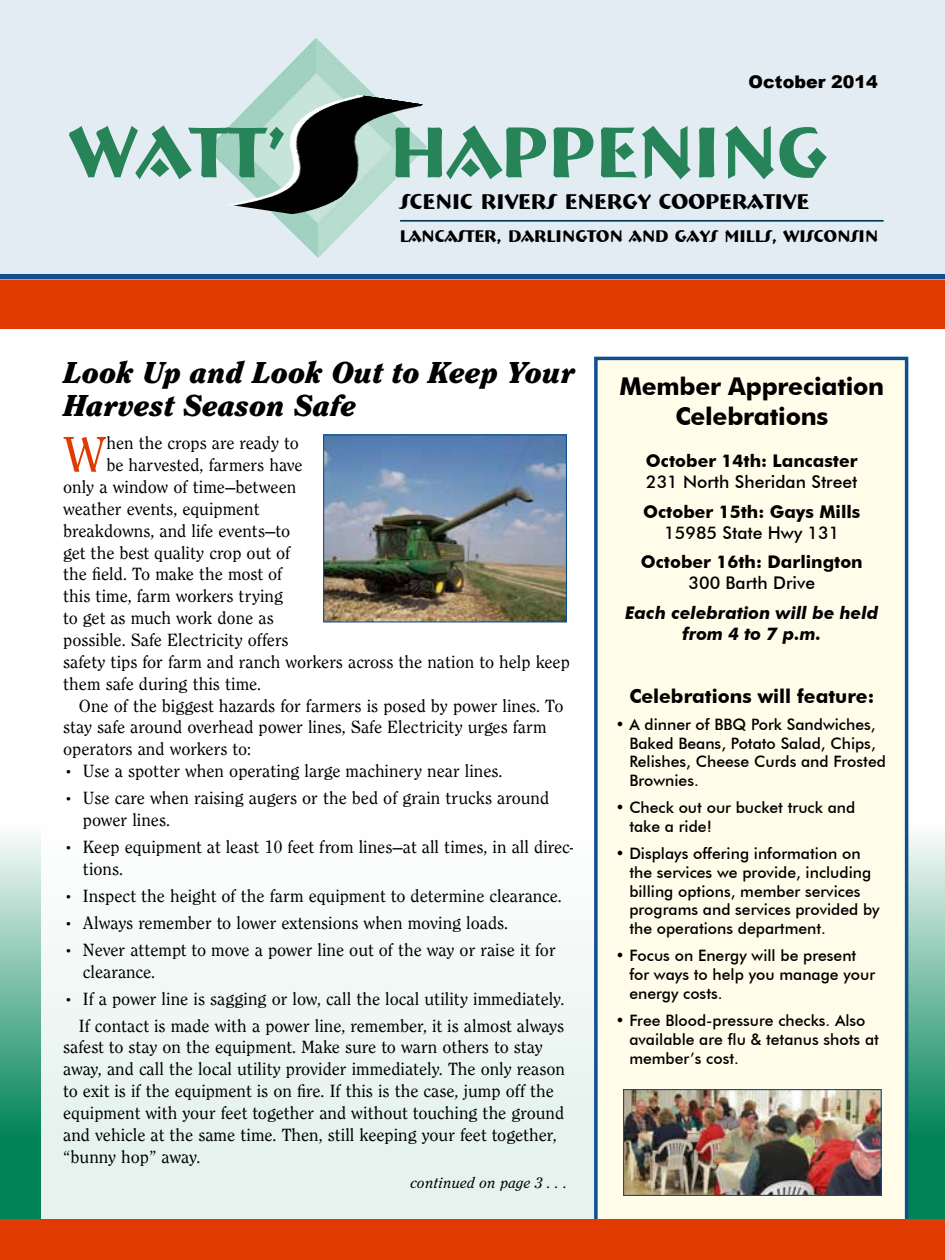
<style>
.page{position:relative;width:945px;height:1260px;background:#fff}
.page>*{position:absolute;margin:0;border:0;box-sizing:border-box;transform-origin:0 0}
.t1{font:700 73.15px "Bremen BT";color:#268458}
.t2{font:51.1px "Clearface Regular DTC";color:#e13b01}
.t3{font:31.5px/33.2px "Clearface Black Italic DTC";color:#000}
.t4{font:700 24.5px/29.4px "Futura BT";letter-spacing:-.01em;color:#000;text-align:center}
.t5{font:700 22.05px "Bremen BT";color:#000}
.t6{font:700 19.25px "Futura BT";color:#000}
.t7{font:18.38px/21.9px "Clearface Regular DTC";color:#000}
.t8{font:700 17.5px "Futura BT";color:#000}
.t9{font:500 17.5px "Futura BT";color:#000}
.t10{font:italic 700 17.5px/21px "Futura BT";color:#000;text-align:center}
.t11{font:900 17.5px "Arial";color:#000}
.t12{font:700 17.32px "Bremen BT";color:#000}
.t13{font:500 15.75px/18.9px "Futura BT";color:#000}
.t14{font:15.75px "Clearface Regular Italic DTC";color:#000}
</style>
<div class="page">
<svg style="left:0;top:811px;width:945px;height:409px;background:#6bb499"></svg>
<div style="left:41px;top:339px;width:581px;height:880px;background:linear-gradient(to bottom,#fff,#e9f4f0)"></div>
<div style="left:0;top:0;width:945px;height:278px;background:#e4ecf3"></div>
<hr style="left:400px;top:220px;width:484px;height:2px;background:#00395c">
<img style="left:207px;top:38px;width:220px;height:220px">
<img style="left:223px;top:89px;width:194px;height:129px">
<img style="left:230px;top:90px;width:193px;height:129px">
<div style="left:594px;top:357px;width:314px;height:889px;background:#fffde9;border:4px solid #0e4f91"></div>
<div style="left:0;top:274px;width:945px;height:5px;background:#0e4f91"></div>
<div style="left:0;top:1220px;width:945px;height:40px;background:#e13b01"></div>
<div style="left:0;top:280px;width:945px;height:48px;background:#e13b01"></div>
<img style="left:325px;top:436px;width:240px;height:184px">
<div style="left:323px;top:434px;width:244px;height:188px;border:1px solid #0e4f91"></div>
<img style="left:625px;top:1091px;width:255px;height:103px">
<div style="left:623px;top:1089px;width:259px;height:107px;border:1px solid #0e4f91"></div>
<p class="t11" style="left:749px;top:69px;width:131px">October 2014</p>
<h1 class="t1" style="left:70px;top:107px;width:217px">WATT’</h1>
<h1 class="t1" style="left:390px;top:107px;width:438px">HAPPENING</h1>
<p class="t5" style="left:400px;top:188px;width:411px">SCENIC RIVERS ENERGY COOPERATIVE</p>
<p class="t12" style="left:400px;top:225px;width:480px">LANCASTER, DARLINGTON AND GAYS MILLS, WISCONSIN</p>
<h3 class="t3" style="left:63px;top:355px;width:513px">Look Up and Look Out to Keep Your<br>Harvest Season Safe</h3>
<h2 class="t2" style="left:63px;top:426px;width:45px">W</h2>
<p class="t7" style="left:106px;top:432px;width:194px">hen the crops are ready to</p>
<p class="t7" style="left:106px;top:454px;width:198px">be harvested, farmers have</p>
<p class="t7" style="left:63px;top:476px;width:235px">only a window of time—between</p>
<p class="t7" style="left:63px;top:497px;width:198px">weather events, equipment</p>
<p class="t7" style="left:63px;top:519px;width:229px">breakdowns, and life events—to</p>
<p class="t7" style="left:63px;top:541px;width:229px">get the best quality crop out of</p>
<p class="t7" style="left:63px;top:563px;width:221px">the field. To make the most of</p>
<p class="t7" style="left:63px;top:585px;width:221px">this time, farm workers trying</p>
<p class="t7" style="left:63px;top:607px;width:212px">to get as much work done as</p>
<p class="t7" style="left:63px;top:629px;width:227px">possible. Safe Electricity offers</p>
<p class="t7" style="left:63px;top:651px;width:508px">safety tips for farm and ranch workers across the nation to help keep</p>
<p class="t7" style="left:63px;top:672px;width:200px">them safe during this time.</p>
<p class="t7" style="left:79px;top:694px;width:486px">One of the biggest hazards for farmers is posed by power lines. To</p>
<p class="t7" style="left:63px;top:716px;width:485px">stay safe around overhead power lines, Safe Electricity urges farm</p>
<p class="t7" style="left:63px;top:738px;width:189px">operators and workers to:</p>
<p class="t7" style="left:63px;top:760px;width:441px">• Use a spotter when operating large machinery near lines.</p>
<p class="t7" style="left:83px;top:787px;width:468px;text-indent:-20px">• Use care when raising augers or the bed of grain trucks around power lines.</p>
<p class="t7" style="left:83px;top:836px;width:492px;text-indent:-20px">• Keep equipment at least 10 feet from lines—at all times, in all direc&shy;tions.</p>
<p class="t7" style="left:63px;top:884px;width:500px">• Inspect the height of the farm equipment to determine clearance.</p>
<p class="t7" style="left:63px;top:911px;width:447px">• Always remember to lower extensions when moving loads.</p>
<p class="t7" style="left:83px;top:938px;width:474px;text-indent:-20px">• Never attempt to move a power line out of the way or raise it for clearance.</p>
<p class="t7" style="left:63px;top:985px;width:503px;line-height:26.9px;text-align:right">• If a power line is sagging or low, call the local utility immediately.<br>If contact is made with a power line, remember, it is almost always</p>
<p class="t7" style="left:63px;top:1036px;width:503px">safest to stay on the equipment. Make sure to warn others to stay away, and call the local utility provider immediately. The only reason to exit is if the equipment is on fire. If this is the case, jump off the equipment with your feet together and without touching the ground and vehicle at the same time. Then, still keeping your feet together, “bunny hop” away.</p>
<p class="t14" style="left:410px;top:1174px;width:158px">continued on page 3 . . .</p>
<h3 class="t4" style="left:619px;top:372px;width:266px">Member Appreciation<br>Celebrations</h3>
<p class="t8" style="left:646px;top:450px;width:213px">October 14th: Lancaster</p>
<p class="t9" style="left:646px;top:471px;width:213px">231 North Sheridan Street</p>
<p class="t8" style="left:643px;top:501px;width:219px">October 15th: Gays Mills</p>
<p class="t9" style="left:664px;top:522px;width:176px">15985 State Hwy 131</p>
<p class="t8" style="left:641px;top:552px;width:223px">October 16th: Darlington</p>
<p class="t9" style="left:689px;top:573px;width:128px">300 Barth Drive</p>
<p class="t10" style="left:625px;top:602px;width:255px">Each celebration will be held from 4 to 7 p.m.</p>
<p class="t6" style="left:629px;top:684px;width:246px">Celebrations will feature:</p>
<p class="t13" style="left:629px;top:714px;width:258px;text-indent:-14px">• A dinner of BBQ Pork Sandwiches,<br>Baked Beans, Potato Salad, Chips,<br>Relishes, Cheese Curds and Frosted<br>Brownies.</p>
<p class="t13" style="left:629px;top:798px;width:227px;text-indent:-14px">• Check out our bucket truck and take a ride!</p>
<p class="t13" style="left:629px;top:844px;width:252px;text-indent:-14px">• Displays offering information on the services we provide, including billing options, member services programs and services provided by the operations department.</p>
<p class="t13" style="left:629px;top:946px;width:247px;text-indent:-14px">• Focus on Energy will be present for ways to help you manage your energy costs.</p>
<p class="t13" style="left:629px;top:1011px;width:251px;text-indent:-14px">• Free Blood-pressure checks. Also available are flu &amp; tetanus shots at member’s cost.</p>
</div>
